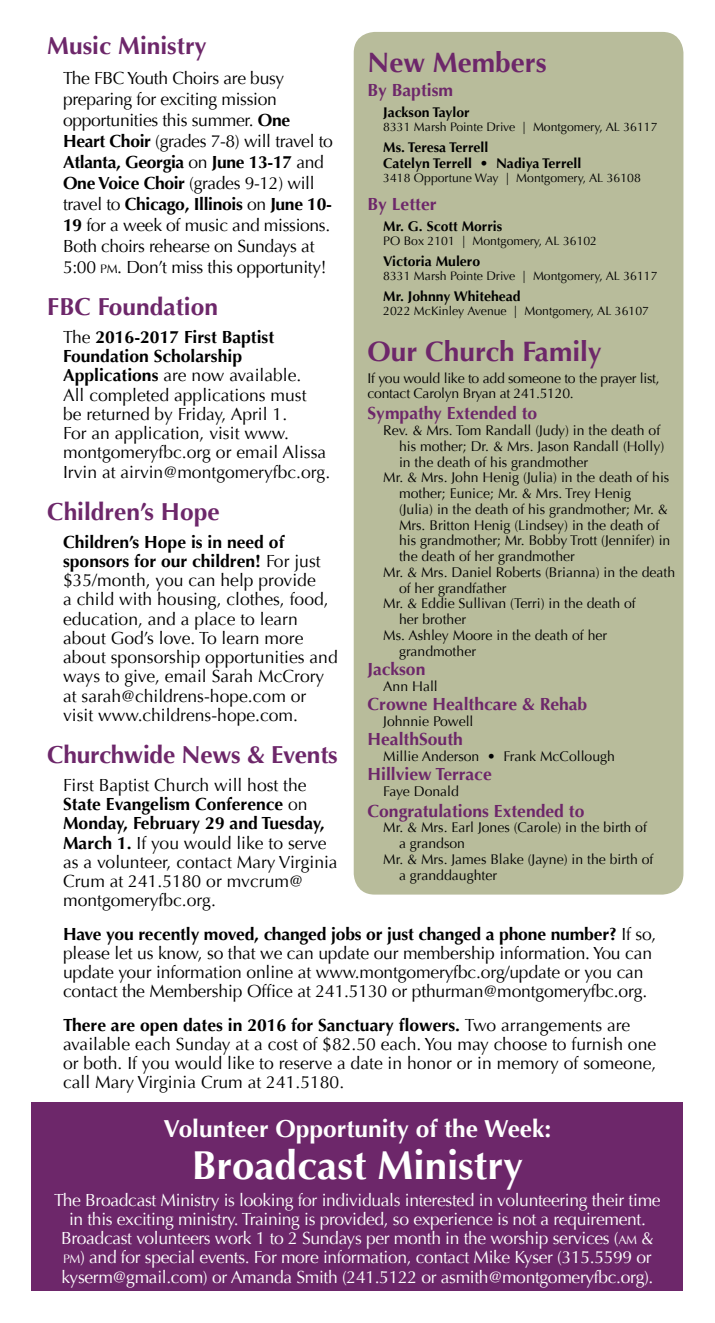
<style>
.page{position:relative;width:715px;height:1323px;background:#fff}
.page>*{position:absolute;margin:0;border:0;box-sizing:border-box;transform-origin:0 0}
.t1{font:700 40.25px "Optima";color:#fff}
.t2{font:700 28px "Optima";color:#6d276a}
.t3{font:700 24.5px "Optima";color:#6d276a}
.t4{font:700 24.5px "Optima";color:#fff}
.t5{font:17.5px/19.2px "Optima";color:#000}
.t6{font:17.5px/19.2px "Optima";letter-spacing:-.02em;color:#fff;text-align:center}
.t7{font:17.5px/21px "Optima";letter-spacing:-.02em;color:#000}
.t8{font:700 17.5px "Optima";color:#6d276a}
.t9{font:14px "Optima";color:#000}
.t10{font:700 14px/15.8px "Optima";color:#000}
.t11{font:14px/15.8px "Optima";letter-spacing:-.02em;color:#000}
.t12{font:12.25px "Optima";color:#000}
.s1{font-weight:700}
.s2{font-size:12.25px}
</style>
<div class="page">
<div style="left:353px;top:32px;width:330px;height:863px;background:#b8bc9b;border-radius:21px"></div>
<div style="left:31px;top:1102px;width:651px;height:190px;background:#6d276a"></div>
<h3 class="t3" style="left:47px;top:31px;width:161px">Music Ministry</h3>
<p class="t7" style="left:63px;top:68px;width:271px">The FBC Youth Choirs are busy preparing for exciting mission opportunities this summer. <span class="s1">One Heart Choir</span> (grades 7-8) will travel to <span class="s1">Atlanta, Georgia</span> on <span class="s1">June 13-17</span> and <span class="s1">One Voice Choir</span> (grades 9-12) will travel to <span class="s1">Chicago, Illinois</span> on <span class="s1">June 10- 19</span> for a week of music and missions.<br>Both choirs rehearse on Sundays at 5:00 <span class="s2">PM</span>. Don’t miss this opportunity!</p>
<h3 class="t3" style="left:47px;top:292px;width:172px">FBC Foundation</h3>
<p class="t5" style="left:63px;top:327px;width:268px">The <span class="s1">2016-2017 First Baptist<br>Foundation Scholarship<br>Applications</span> are now available.<br>All completed applications must<br>be returned by Friday, April 1.<br>For an application, visit www. montgomeryfbc.org or email Alissa<br>Irvin at airvin@montgomeryfbc.org.</p>
<h3 class="t3" style="left:47px;top:497px;width:174px">Children’s Hope</h3>
<p class="t5" style="left:63px;top:532px;width:276px"><span class="s1">Children’s Hope is in need of sponsors for our children!</span> For just $35/month, you can help provide<br>a child with housing, clothes, food, education, and a place to learn about God’s love. To learn more about sponsorship opportunities and ways to give, email Sarah McCrory at sarah@childrens-hope.com or visit www.childrens-hope.com.</p>
<h3 class="t3" style="left:47px;top:740px;width:292px">Churchwide News &amp; Events</h3>
<p class="t5" style="left:63px;top:775px;width:276px">First Baptist Church will host the<br><span class="s1">State Evangelism Conference</span> on<br><span class="s1">Monday, February 29 and Tuesday,<br>March 1.</span> If you would like to serve as a volunteer, contact Mary Virginia<br>Crum at 241.5180 or mvcrum@ montgomeryfbc.org.</p>
<p class="t5" style="left:63px;top:924px;width:594px"><span class="s1">Have you recently moved, changed jobs or just changed a phone number?</span> If so, please let us know, so that we can update our membership information. You can update your information online at www.montgomeryfbc.org/update or you can contact the Membership Office at 241.5130 or pthurman@montgomeryfbc.org.</p>
<p class="t5" style="left:63px;top:1015px;width:594px"><span class="s1">There are open dates in 2016 for Sanctuary flowers.</span> Two arrangements are available each Sunday at a cost of $82.50 each. You may choose to furnish one or both. If you would like to reserve a date in honor or in memory of someone, call Mary Virginia Crum at 241.5180.</p>
<h2 class="t2" style="left:367px;top:46px;width:180px">New Members</h2>
<p class="t8" style="left:367px;top:80px;width:87px">By Baptism</p>
<p class="t10" style="left:383px;top:105px;width:88px">Jackson Taylor</p>
<p class="t12" style="left:383px;top:120px;width:275px">8331 Marsh Pointe Drive | Montgomery, AL 36117</p>
<p class="t10" style="left:383px;top:140px;width:199px">Ms. Teresa Terrell<br>Catelyn Terrell • Nadiya Terrell</p>
<p class="t12" style="left:383px;top:171px;width:259px">3418 Opportune Way | Montgomery, AL 36108</p>
<p class="t8" style="left:367px;top:194px;width:71px">By Letter</p>
<p class="t10" style="left:383px;top:219px;width:120px">Mr. G. Scott Morris</p>
<p class="t12" style="left:383px;top:234px;width:215px">PO Box 2101 | Montgomery, AL 36102</p>
<p class="t10" style="left:383px;top:254px;width:98px">Victoria Mulero</p>
<p class="t12" style="left:383px;top:269px;width:275px">8331 Marsh Pointe Drive | Montgomery, AL 36117</p>
<p class="t10" style="left:383px;top:289px;width:139px">Mr. Johnny Whitehead</p>
<p class="t12" style="left:383px;top:304px;width:267px">2022 McKinley Avenue | Montgomery, AL 36107</p>
<h2 class="t2" style="left:367px;top:335px;width:236px">Our Church Family</h2>
<p class="t11" style="left:367px;top:370px;width:293px">If you would like to add someone to the prayer list, contact Carolyn Bryan at 241.5120.</p>
<p class="t8" style="left:367px;top:403px;width:171px">Sympathy Extended to</p>
<p class="t9" style="left:383px;top:422px;width:278px">Rev. &amp; Mrs. Tom Randall (Judy) in the death of</p>
<p class="t9" style="left:399px;top:438px;width:266px">his mother; Dr. &amp; Mrs. Jason Randall (Holly)</p>
<p class="t9" style="left:399px;top:454px;width:190px">in the death of his grandmother</p>
<p class="t9" style="left:383px;top:470px;width:287px">Mr. &amp; Mrs. John Henig (Julia) in the death of his</p>
<p class="t9" style="left:399px;top:485px;width:233px">mother; Eunice; Mr. &amp; Mrs. Trey Henig</p>
<p class="t9" style="left:399px;top:501px;width:270px">(Julia) in the death of his grandmother; Mr. &amp;</p>
<p class="t9" style="left:399px;top:517px;width:261px">Mrs. Britton Henig (Lindsey) in the death of</p>
<p class="t9" style="left:399px;top:533px;width:272px">his grandmother; Mr. Bobby Trott (Jennifer) in</p>
<p class="t9" style="left:399px;top:548px;width:177px">the death of her grandmother</p>
<p class="t9" style="left:383px;top:564px;width:293px">Mr. &amp; Mrs. Daniel Roberts (Brianna) in the death</p>
<p class="t9" style="left:399px;top:580px;width:109px">of her grandfather</p>
<p class="t9" style="left:383px;top:596px;width:254px">Mr. &amp; Eddie Sullivan (Terri) in the death of</p>
<p class="t9" style="left:399px;top:611px;width:68px">her brother</p>
<p class="t9" style="left:383px;top:627px;width:225px">Ms. Ashley Moore in the death of her</p>
<p class="t9" style="left:399px;top:643px;width:78px">grandmother</p>
<p class="t8" style="left:367px;top:659px;width:59px">Jackson</p>
<p class="t9" style="left:383px;top:678px;width:56px">Ann Hall</p>
<p class="t8" style="left:367px;top:694px;width:221px">Crowne Healthcare &amp; Rehab</p>
<p class="t9" style="left:383px;top:713px;width:92px">Johnnie Powell</p>
<p class="t8" style="left:367px;top:729px;width:97px">HealthSouth</p>
<p class="t9" style="left:383px;top:748px;width:233px">Millie Anderson • Frank McCollough</p>
<p class="t8" style="left:367px;top:764px;width:126px">Hillview Terrace</p>
<p class="t9" style="left:383px;top:783px;width:77px">Faye Donald</p>
<p class="t8" style="left:367px;top:801px;width:218px">Congratulations Extended to</p>
<p class="t9" style="left:383px;top:820px;width:265px">Mr. &amp; Mrs. Earl Jones (Carole) in the birth of</p>
<p class="t9" style="left:399px;top:835px;width:67px">a grandson</p>
<p class="t9" style="left:383px;top:851px;width:271px">Mr. &amp; Mrs. James Blake (Jayne) in the birth of</p>
<p class="t9" style="left:399px;top:867px;width:99px">a granddaughter</p>
<h3 class="t4" style="left:163px;top:1115px;width:389px">Volunteer Opportunity of the Week:</h3>
<h1 class="t1" style="left:192px;top:1142px;width:333px">Broadcast Ministry</h1>
<p class="t6" style="left:54px;top:1190px;width:607px">The Broadcast Ministry is looking for individuals interested in volunteering their time in this exciting ministry. Training is provided, so experience is not a requirement.<br>Broadcast volunteers work 1 to 2 Sundays per month in the worship services (<span class="s2">AM</span> &amp; <span class="s2">PM</span>) and for special events. For more information, contact Mike Kyser (315.5599 or kyserm@gmail.com) or Amanda Smith (241.5122 or asmith@montgomeryfbc.org).</p>
</div>
